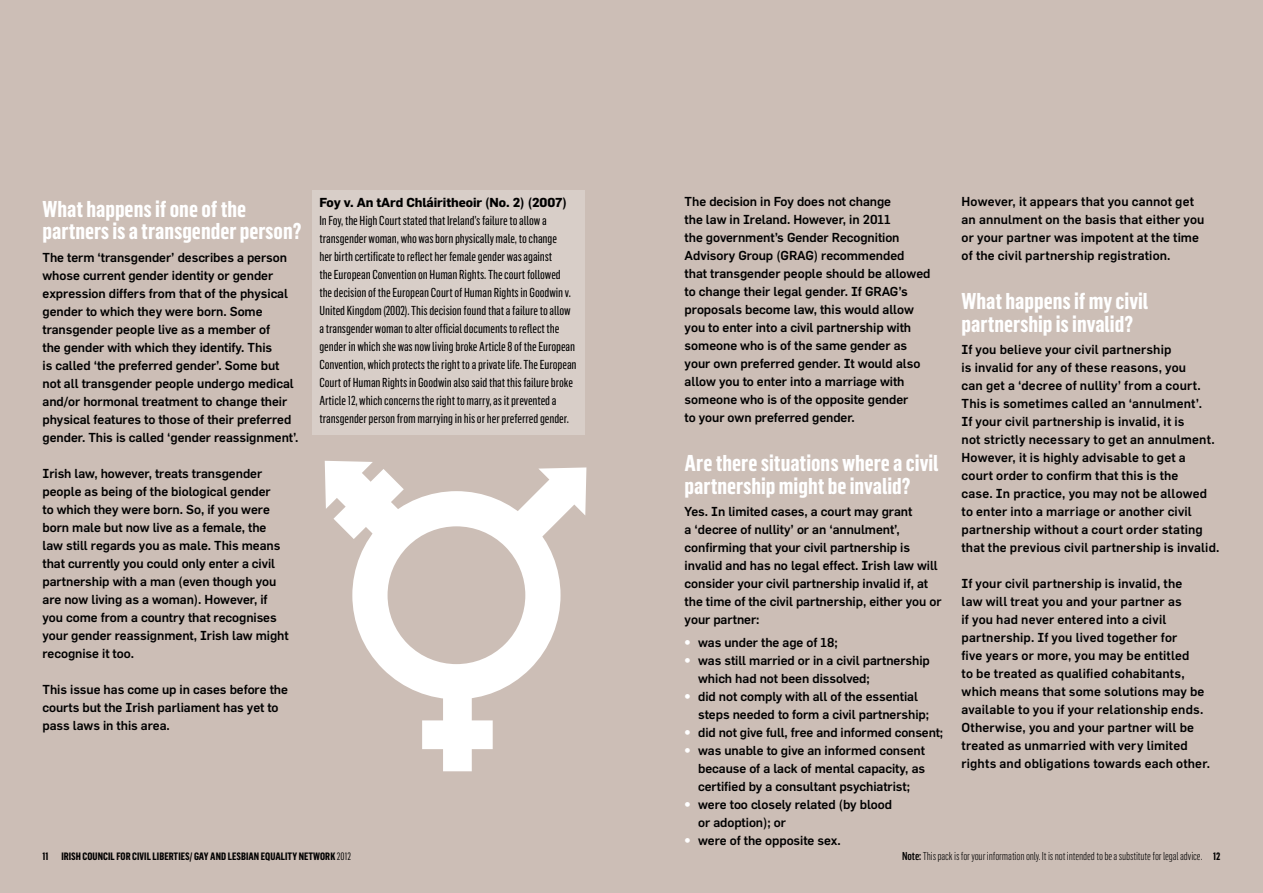
<style>
.page{position:relative;width:1263px;height:893px;background:#ccbeb6}
.page>*{position:absolute;margin:0;border:0;box-sizing:border-box;transform-origin:0 0}
.t1{font:700 22.5px/22.5px "Flama Condensed";color:#fff}
.t2{font:500 12.75px/18px "Flama";letter-spacing:-.005em;color:#000}
.t3{font:12.75px/18px "Flama Condensed Basic";letter-spacing:-.005em;color:#000}
.t4{font:700 12.75px "Flama";letter-spacing:-.005em;color:#000}
.t5{font:300 11.25px "Flama Condensed";letter-spacing:-.01em;color:#000}
.t6{font:700 10.5px "Flama Condensed";letter-spacing:.005em;color:#000}
.s1{font-weight:900;color:#fff}
.s2{font-weight:400}
.s3{font-weight:500}
.s4{font-weight:700;font-size:10.5px}
</style>
<div class="page">
<div style="left:313px;top:190px;width:272px;height:244px;background:#d8cec8"></div>
<svg style="left:325px;top:461px;width:261px;height:310px"></svg>
<h1 class="t1" style="left:43px;top:197px;width:260px">What happens if one of the partners is a transgender person?</h1>
<p class="t2" style="left:43px;top:248px;width:258px">The term ‘transgender’ describes a person whose current gender identity or gender expression differs from that of the physical gender to which they were born. Some transgender people live as a member of<br>the gender with which they identify. This<br>is called ‘the preferred gender’. Some but not all transgender people undergo medical and/or hormonal treatment to change their physical features to those of their preferred gender. This is called ‘gender reassignment’.</p>
<p class="t2" style="left:43px;top:464px;width:248px">Irish law, however, treats transgender people as being of the biological gender<br>to which they were born. So, if you were born male but now live as a female, the law still regards you as male. This means that currently you could only enter a civil partnership with a man (even though you are now living as a woman). However, if you come from a country that recognises your gender reassignment, Irish law might recognise it too.</p>
<p class="t2" style="left:43px;top:680px;width:247px">This issue has come up in cases before the courts but the Irish parliament has yet to pass laws in this area.</p>
<p class="t4" style="left:319px;top:195px;width:249px">Foy v. An tArd Chláiritheoir (No. 2) (2007)</p>
<p class="t3" style="left:319px;top:211px;width:259px">In Foy, the High Court stated that Ireland’s failure to allow a transgender woman, who was born physically male, to change<br>her birth certificate to reflect her female gender was against<br>the European Convention on Human Rights. The court followed the decision of the European Court of Human Rights in Goodwin v.<br>United Kingdom (2002). This decision found that a failure to allow a transgender woman to alter official documents to reflect the gender in which she was now living broke Article 8 of the European Convention, which protects the right to a private life. The European Court of Human Rights in Goodwin also said that this failure broke Article 12, which concerns the right to marry, as it prevented a transgender person from marrying in his or her preferred gender.</p>
<p class="t2" style="left:685px;top:192px;width:247px">The decision in Foy does not change<br>the law in Ireland. However, in 2011<br>the government’s Gender Recognition Advisory Group (GRAG) recommended<br>that transgender people should be allowed to change their legal gender. If GRAG’s proposals become law, this would allow you to enter into a civil partnership with someone who is of the same gender as your own preferred gender. It would also allow you to enter into a marriage with someone who is of the opposite gender<br>to your own preferred gender.</p>
<h1 class="t1" style="left:685px;top:451px;width:255px">Are there situations where a civil partnership might be invalid?</h1>
<p class="t2" style="left:685px;top:502px;width:258px">Yes. In limited cases, a court may grant<br>a ‘decree of nullity’ or an ‘annulment’, confirming that your civil partnership is invalid and has no legal effect. Irish law will consider your civil partnership invalid if, at the time of the civil partnership, either you or your partner:</p>
<p class="t2" style="left:685px;top:633px;width:154px"><span class="s1">•</span> was under the age of 18;</p>
<p class="t2" style="left:698px;top:651px;width:233px;text-indent:-14px"><span class="s1">•</span> was still married or in a civil partnership which had not been dissolved;</p>
<p class="t2" style="left:698px;top:687px;width:232px;text-indent:-14px"><span class="s1">•</span> did not comply with all of the essential steps needed to form a civil partnership;</p>
<p class="t2" style="left:685px;top:723px;width:260px"><span class="s1">•</span> did not give full, free and informed consent;</p>
<p class="t2" style="left:698px;top:741px;width:229px;text-align:justify;text-indent:-14px"><span class="s1">•</span> was unable to give an informed consent because of a lack of mental capacity, as certified by a consultant psychiatrist;</p>
<p class="t2" style="left:698px;top:795px;width:195px;text-indent:-14px"><span class="s1">•</span> were too closely related (by blood or adoption); or</p>
<p class="t2" style="left:685px;top:831px;width:158px"><span class="s1">•</span> were of the opposite sex.</p>
<p class="t2" style="left:961px;top:192px;width:244px">However, it appears that you cannot get an annulment on the basis that either you or your partner was impotent at the time of the civil partnership registration.</p>
<h1 class="t1" style="left:961px;top:289px;width:188px">What happens if my civil partnership is invalid?</h1>
<p class="t2" style="left:961px;top:340px;width:259px">If you believe your civil partnership<br>is invalid for any of these reasons, you<br>can get a ‘decree of nullity’ from a court.<br>This is sometimes called an ‘annulment’.<br>If your civil partnership is invalid, it is<br>not strictly necessary to get an annulment.<br>However, it is highly advisable to get a court order to confirm that this is the<br>case. In practice, you may not be allowed to enter into a marriage or another civil partnership without a court order stating that the previous civil partnership is invalid.</p>
<p class="t2" style="left:961px;top:575px;width:250px">If your civil partnership is invalid, the<br>law will treat you and your partner as<br>if you had never entered into a civil partnership. If you lived together for<br>five years or more, you may be entitled<br>to be treated as qualified cohabitants, which means that some solutions may be available to you if your relationship ends.<br>Otherwise, you and your partner will be treated as unmarried with very limited rights and obligations towards each other.</p>
<p class="t6" style="left:43px;top:850px;width:310px">11 IRISH COUNCIL FOR CIVIL LIBERTIES/ GAY AND LESBIAN EQUALITY NETWORK <span class="s2">2012</span></p>
<p class="t5" style="left:902px;top:849px;width:320px"><span class="s3">Note:</span>This pack is for your information only. It is not intended to be a substitute for legal advice. <span class="s4">12</span></p>
</div>
